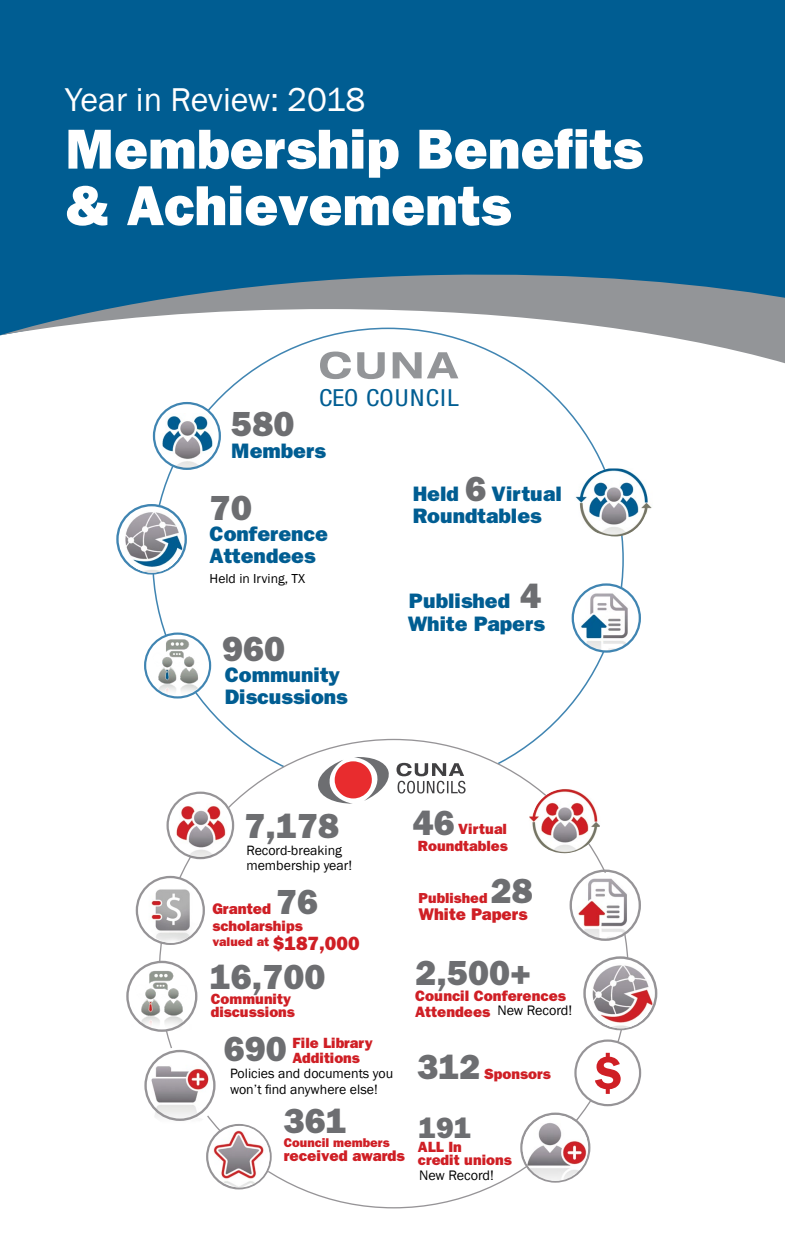
<style>
.page{position:relative;width:785px;height:1260px;background:#fff}
.page>*{position:absolute;margin:0;border:0;box-sizing:border-box;transform-origin:0 0}
.t1{font:800 56.52px "Franklin Gothic";color:#fff}
.t2{font:800 35px "Franklin Gothic";color:#6d6e71}
.t3{font:33.95px "Franklin Gothic";letter-spacing:-.005em;color:#fff}
.t4{font:800 29.4px "Franklin Gothic";color:#6d6e71}
.t5{font:condensed 23.45px "Helvetica Neue";letter-spacing:.06em;color:#005d92;scale:1.09 1}
.t6{font:800 21px/21.5px "Franklin Gothic";color:#005d92}
.t7{font:800 16.97px "Franklin Gothic";color:#cf1f25}
.t8{font:800 15.4px "Franklin Gothic";color:#cf1f25}
.t9{font:800 15.05px/15px "Franklin Gothic";color:#cf1f25}
.t10{font:800 14.88px/12.8px "Franklin Gothic";color:#cf1f25}
.t11{font:800 14.53px "Franklin Gothic";color:#cf1f25}
.t12{font:14.17px "Franklin Gothic";color:#000}
.t13{font:13.83px/15.4px "Franklin Gothic";color:#000}
.t14{font:13.47px "Franklin Gothic";color:#000}
.t15{font:800 12.78px "Franklin Gothic";color:#cf1f25}
.t16{font:800 12.6px "Franklin Gothic";color:#cf1f25}
.s1{font-size:35px;color:#6d6e71}
.s2{font-size:19.25px}
</style>
<div class="page">
<div style="left:0;top:0;width:784px;height:268px;background:#005d92"></div>
<svg style="left:0;top:268px;width:784px;height:119px"></svg>
<img style="left:574px;top:584px;width:66px;height:68px">
<div style="left:571px;top:583px;width:69px;height:70px;border:2px solid #4085b2;border-radius:50%"></div>
<div style="left:144px;top:633px;width:67px;height:66px;border:2px solid #4085b2;border-radius:50%"></div>
<img style="left:147px;top:637px;width:63px;height:60px">
<img style="left:575px;top:468px;width:77px;height:68px">
<svg style="left:154px;top:403px;width:66px;height:66px"></svg>
<div style="left:153px;top:402px;width:68px;height:68px;border:2px solid #4085b2;border-radius:50%"></div>
<img style="left:154px;top:413px;width:65px;height:55px">
<svg style="left:117px;top:505px;width:69px;height:68px"></svg>
<div style="left:116px;top:504px;width:71px;height:71px;border:2px solid #4085b2;border-radius:50%"></div>
<img style="left:120px;top:511px;width:63px;height:62px">
<svg style="left:320px;top:352px;width:138px;height:27px"></svg>
<img style="left:529px;top:789px;width:71px;height:65px">
<img style="left:572px;top:873px;width:68px;height:67px">
<div style="left:569px;top:870px;width:71px;height:71px;border:2px solid #969497;border-radius:50%"></div>
<svg style="left:584px;top:958px;width:71px;height:71px"></svg>
<div style="left:583px;top:956px;width:74px;height:74px;border:2px solid #969497;border-radius:50%"></div>
<img style="left:587px;top:963px;width:66px;height:65px">
<div style="left:574px;top:1040px;width:67px;height:66px;border:2px solid #969497;border-radius:50%"></div>
<svg style="left:318px;top:757px;width:147px;height:47px"></svg>
<svg style="left:521px;top:1114px;width:68px;height:68px"></svg>
<div style="left:520px;top:1113px;width:70px;height:70px;border:2px solid #969497;border-radius:50%"></div>
<img style="left:522px;top:1115px;width:66px;height:66px;border-radius:33px">
<div style="left:166px;top:792px;width:68px;height:67px;border:2px solid #969497;border-radius:50%"></div>
<img style="left:168px;top:803px;width:65px;height:55px">
<svg style="left:137px;top:877px;width:67px;height:67px"></svg>
<div style="left:136px;top:876px;width:69px;height:69px;border:2px solid #969497;border-radius:50%"></div>
<img style="left:143px;top:884px;width:54px;height:59px">
<img style="left:206px;top:1125px;width:66px;height:63px">
<div style="left:206px;top:1124px;width:65px;height:65px;border:2px solid #969497;border-radius:50%"></div>
<img style="left:210px;top:1126px;width:59px;height:61px">
<img style="left:140px;top:1047px;width:80px;height:80px;border-radius:40px">
<div style="left:144px;top:1050px;width:71px;height:71px;border:2px solid #969497;border-radius:50%"></div>
<img style="left:126px;top:963px;width:72px;height:81px">
<svg style="left:595px;top:1053px;width:25px;height:41px"></svg>
<p class="t3" style="left:65px;top:78px;width:301px">Year in Review: 2018</p>
<p class="t1" style="left:65px;top:116px;width:579px">Membership Benefits</p>
<p class="t1" style="left:65px;top:173px;width:447px">&amp; Achievements</p>
<p class="t2" style="left:231px;top:403px;width:64px">580</p>
<p class="t5" style="left:319px;top:384px;width:129px">CEO COUNCIL</p>
<p class="t6" style="left:231px;top:440px;width:96px">Members</p>
<p class="t2" style="left:209px;top:487px;width:44px">70</p>
<p class="t6" style="left:209px;top:524px;width:120px">Conference<br>Attendees</p>
<p class="t14" style="left:209px;top:570px;width:97px">Held in Irving, TX</p>
<p class="t2" style="left:222px;top:629px;width:64px">960</p>
<p class="t6" style="left:225px;top:664px;width:124px">Community<br>Discussions</p>
<p class="t6" style="left:412px;top:483px;width:151px">Held <span class="s1">6</span> Virtual</p>
<p class="t6" style="left:412px;top:505px;width:130px">Roundtables</p>
<p class="t6" style="left:409px;top:590px;width:134px">Published <span class="s1">4</span></p>
<p class="t6" style="left:407px;top:613px;width:139px">White Papers</p>
<h2 class="t2" style="left:244px;top:805px;width:96px">7,178</h2>
<p class="t13" style="left:246px;top:843px;width:107px">Record-breaking membership year!</p>
<p class="t8" style="left:212px;top:899px;width:60px">Granted</p>
<h2 class="t2" style="left:276px;top:881px;width:43px">76</h2>
<p class="t10" style="left:212px;top:919px;width:92px">scholarships</p>
<p class="t16" style="left:212px;top:934px;width:149px">valued at <span class="s2">$187,000</span></p>
<h2 class="t2" style="left:210px;top:957px;width:117px">16,700</h2>
<p class="t10" style="left:211px;top:993px;width:86px">Community discussions</p>
<h2 class="t2" style="left:224px;top:1028px;width:64px">690</h2>
<p class="t10" style="left:292px;top:1036px;width:82px;line-height:14.7px">File Library<br>Additions</p>
<p class="t13" style="left:230px;top:1066px;width:165px">Policies and documents you won’t find anywhere else!</p>
<h2 class="t2" style="left:412px;top:803px;width:43px">46</h2>
<p class="t10" style="left:418px;top:821px;width:91px;line-height:16.8px;text-align:right">Virtual<br>Roundtables</p>
<h2 class="t2" style="left:490px;top:870px;width:43px">28</h2>
<p class="t7" style="left:418px;top:904px;width:111px">White Papers</p>
<p class="t11" style="left:418px;top:889px;width:70px">Published</p>
<h2 class="t2" style="left:415px;top:953px;width:117px">2,500+</h2>
<p class="t12" style="left:497px;top:1002px;width:76px">New Record!</p>
<p class="t9" style="left:415px;top:989px;width:152px">Council Conferences<br>Attendees</p>
<h2 class="t2" style="left:417px;top:1046px;width:64px">312</h2>
<p class="t10" style="left:484px;top:1068px;width:68px">Sponsors</p>
<h2 class="t2" style="left:284px;top:1100px;width:64px">361</h2>
<p class="t15" style="left:284px;top:1135px;width:107px">Council members</p>
<p class="t8" style="left:284px;top:1146px;width:123px">received awards</p>
<h3 class="t4" style="left:418px;top:1111px;width:54px">191</h3>
<p class="t10" style="left:418px;top:1140px;width:95px;line-height:13.3px">ALL In<br>credit unions</p>
<p class="t12" style="left:419px;top:1167px;width:76px">New Record!</p>
</div>
